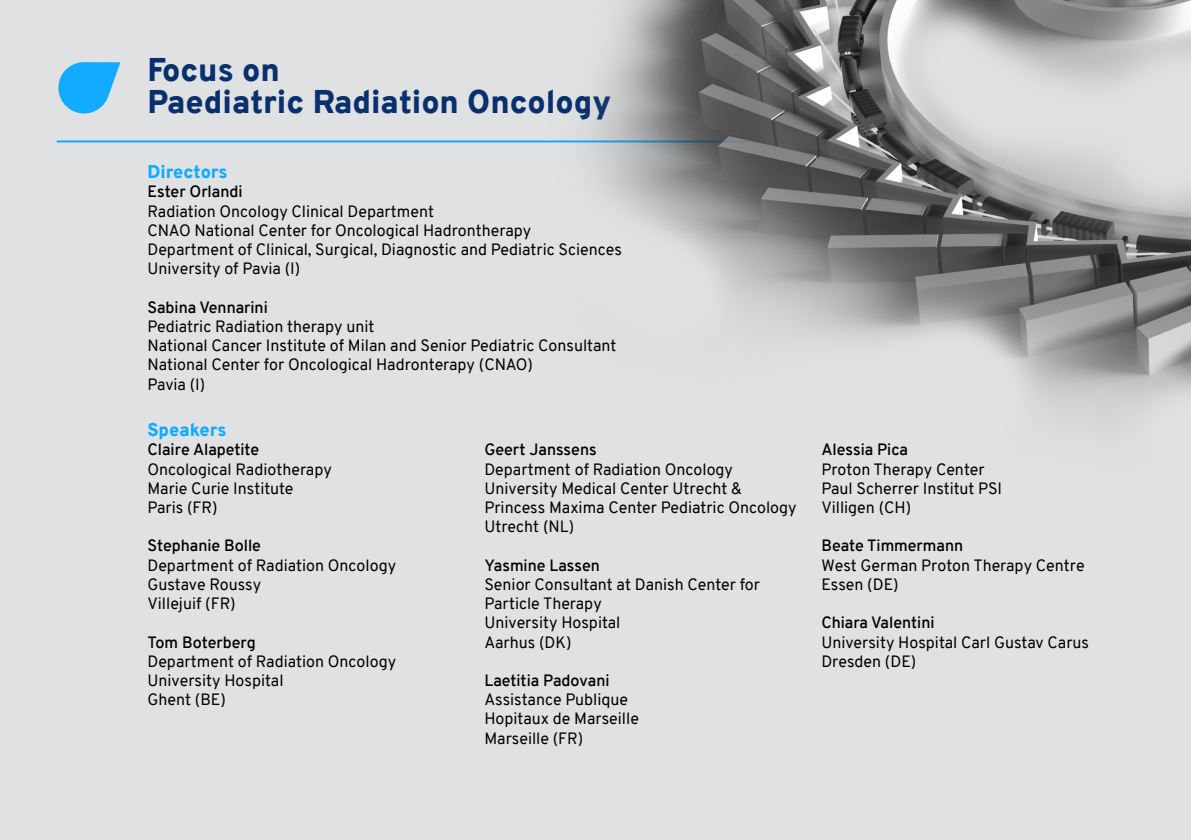
<style>
.page{position:relative;width:1191px;height:840px;background:#fff}
.page>*{position:absolute;margin:0;border:0;box-sizing:border-box;transform-origin:0 0}
.t1{font:900 32px/32px "Overpass";color:#08306c}
.t2{font:900 18px "Overpass";color:#12abff}
.t3{font:16px/19.2px "Overpass";color:#000}
.t4{font:600 16px "Overpass";color:#000}
</style>
<div class="page">
<div style="left:0;top:0;width:1191px;height:839px;background:#e0e1e3"></div>
<hr style="left:57px;top:140px;width:782px;height:2px;background:#12abff">
<img style="left:529px;top:0;width:662px;height:423px">
<svg style="left:58px;top:62px;width:62px;height:51px"></svg>
<h1 class="t1" style="left:147px;top:54px;width:465px">Focus on<br>Paediatric Radiation Oncology</h1>
<p class="t2" style="left:147px;top:159px;width:82px">Directors</p>
<p class="t4" style="left:147px;top:180px;width:97px">Ester Orlandi</p>
<p class="t3" style="left:147px;top:201px;width:476px">Radiation Oncology Clinical Department<br>CNAO National Center for Oncological Hadrontherapy<br>Department of Clinical, Surgical, Diagnostic and Pediatric Sciences University of Pavia (I)</p>
<p class="t4" style="left:147px;top:295px;width:122px">Sabina Vennarini</p>
<p class="t3" style="left:147px;top:316px;width:470px">Pediatric Radiation therapy unit<br>National Cancer Institute of Milan and Senior Pediatric Consultant National Center for Oncological Hadronterapy (CNAO)<br>Pavia (I)</p>
<p class="t2" style="left:147px;top:416px;width:80px">Speakers</p>
<p class="t4" style="left:147px;top:438px;width:113px">Claire Alapetite</p>
<p class="t3" style="left:147px;top:459px;width:186px">Oncological Radiotherapy<br>Marie Curie Institute<br>Paris (FR)</p>
<p class="t4" style="left:147px;top:534px;width:115px">Stephanie Bolle</p>
<p class="t3" style="left:147px;top:555px;width:250px">Department of Radiation Oncology<br>Gustave Roussy<br>Villejuif (FR)</p>
<p class="t4" style="left:147px;top:630px;width:110px">Tom Boterberg</p>
<p class="t3" style="left:147px;top:651px;width:250px">Department of Radiation Oncology<br>University Hospital<br>Ghent (BE)</p>
<p class="t4" style="left:484px;top:438px;width:114px">Geert Janssens</p>
<p class="t3" style="left:484px;top:459px;width:314px">Department of Radiation Oncology<br>University Medical Center Utrecht &amp;<br>Princess Maxima Center Pediatric Oncology<br>Utrecht (NL)</p>
<p class="t4" style="left:484px;top:553px;width:117px">Yasmine Lassen</p>
<p class="t3" style="left:484px;top:574px;width:277px">Senior Consultant at Danish Center for<br>Particle Therapy<br>University Hospital<br>Aarhus (DK)</p>
<p class="t4" style="left:484px;top:668px;width:127px">Laetitia Padovani</p>
<p class="t3" style="left:484px;top:689px;width:156px">Assistance Publique<br>Hopitaux de Marseille<br>Marseille (FR)</p>
<p class="t4" style="left:821px;top:438px;width:88px">Alessia Pica</p>
<p class="t3" style="left:821px;top:459px;width:182px">Proton Therapy Center<br>Paul Scherrer Institut PSI<br>Villigen (CH)</p>
<p class="t4" style="left:821px;top:534px;width:143px">Beate Timmermann</p>
<p class="t3" style="left:821px;top:555px;width:265px">West German Proton Therapy Centre<br>Essen (DE)</p>
<p class="t4" style="left:821px;top:611px;width:115px">Chiara Valentini</p>
<p class="t3" style="left:821px;top:632px;width:269px">University Hospital Carl Gustav Carus<br>Dresden (DE)</p>
</div>
